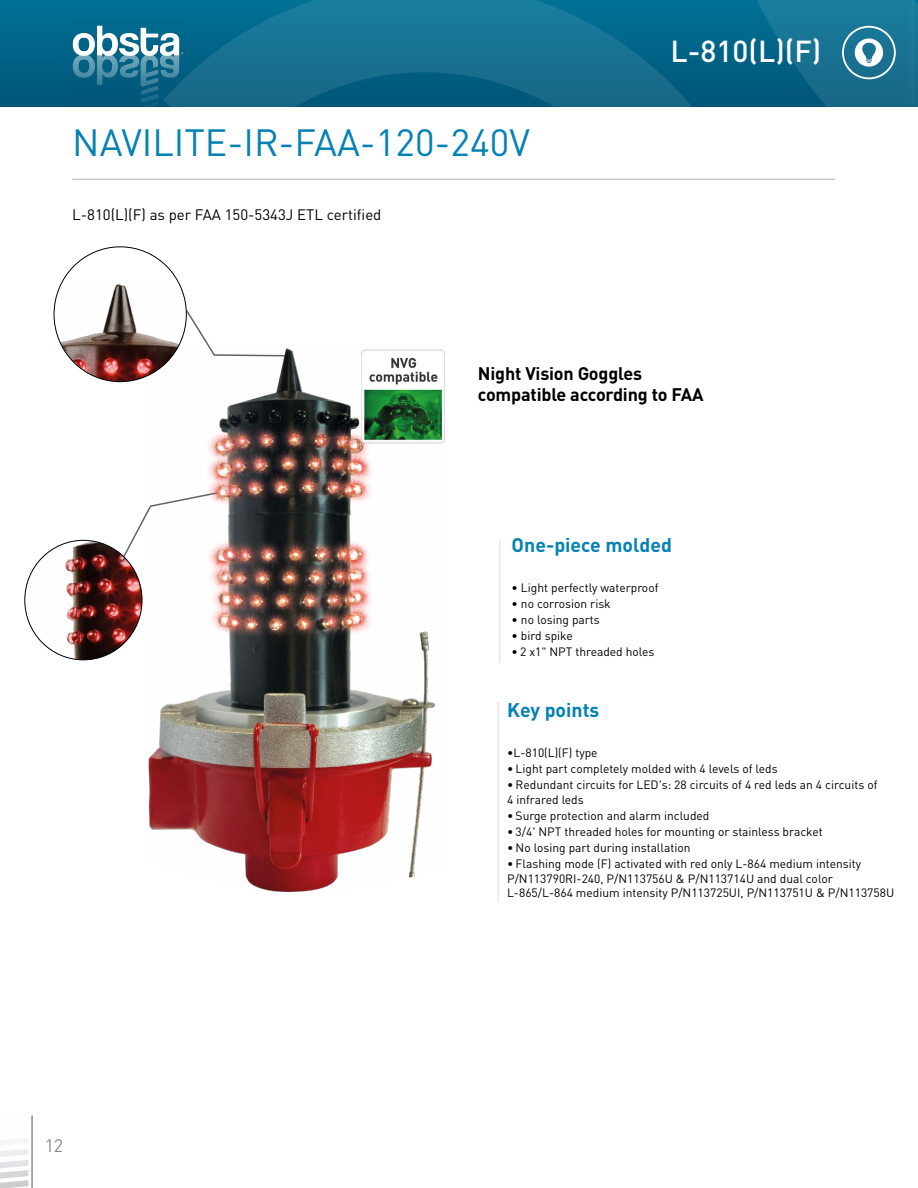
<style>
.page{position:relative;width:918px;height:1188px;background:#fff}
.page>*{position:absolute;margin:0;border:0;box-sizing:border-box;transform-origin:0 0}
.t1{font:37.5px "DIN Pro";color:#0582b3}
.t2{font:500 30px "DIN Pro";color:#fff}
.t3{font:700 19.5px "DIN Pro";color:#0582b3}
.t4{font:700 18px/21.6px "DIN Pro";letter-spacing:-.01em;color:#000}
.t5{font:18px "DIN Pro";color:#646363}
.t6{font:15px "DIN Pro";color:#000}
.t7{font:12px/14.4px "DIN Pro";color:#000}
</style>
<div class="page">
<div style="left:0;top:0;width:915px;height:106px;background:linear-gradient(to bottom,#007195,#005679)"></div>
<img style="left:69px;top:20px;width:69px;height:87px">
<hr style="left:31px;top:1116px;width:2px;height:72px;background:#646363">
<svg style="left:0;top:1149px;width:28px;height:39px"></svg>
<svg style="left:138px;top:0;width:563px;height:179px"></svg>
<svg style="left:701px;top:0;width:141px;height:180px"></svg>
<svg style="left:196px;top:324px;width:15px;height:24px"></svg>
<hr style="left:499px;top:540px;width:1px;height:123px;background:#000">
<hr style="left:72px;top:179px;width:763px;height:1px;background:#c6c6c6">
<img style="left:25px;top:540px;width:117px;height:120px">
<img style="left:54px;top:281px;width:132px;height:101px">
<img style="left:142px;top:348px;width:303px;height:544px">
<hr style="left:497px;top:702px;width:2px;height:200px;background:#000">
<svg style="left:842px;top:0;width:76px;height:107px;background:#2e7f9c"></svg>
<h1 class="t1" style="left:72px;top:117px;width:459px">NAVILITE-IR-FAA-120-240V</h1>
<p class="t6" style="left:72px;top:204px;width:311px">L-810(L)(F) as per FAA 150-5343J ETL certified</p>
<h2 class="t2" style="left:671px;top:30px;width:152px">L-810(L)(F)</h2>
<h3 class="t4" style="left:478px;top:362px;width:227px">Night Vision Goggles compatible according to FAA</h3>
<h3 class="t3" style="left:512px;top:532px;width:162px">One-piece molded</h3>
<p class="t7" style="left:512px;top:580px;width:148px">• Light perfectly waterproof</p>
<p class="t7" style="left:512px;top:596px;width:101px">• no corrosion risk</p>
<p class="t7" style="left:512px;top:612px;width:90px">• no losing parts</p>
<p class="t7" style="left:512px;top:628px;width:63px">• bird spike</p>
<p class="t7" style="left:512px;top:644px;width:144px">• 2 x1" NPT threaded holes</p>
<h3 class="t3" style="left:507px;top:697px;width:94px">Key points</h3>
<p class="t7" style="left:507px;top:745px;width:92px">•L-810(L)(F) type</p>
<p class="t7" style="left:507px;top:761px;width:272px">• Light part completely molded with 4 levels of leds</p>
<p class="t7" style="left:507px;top:777px;width:372px">• Redundant circuits for LED's: 28 circuits of 4 red leds an 4 circuits of<br>4 infrared leds</p>
<p class="t7" style="left:507px;top:808px;width:204px">• Surge protection and alarm included</p>
<p class="t7" style="left:507px;top:824px;width:317px">• 3/4' NPT threaded holes for mounting or stainless bracket</p>
<p class="t7" style="left:507px;top:840px;width:185px">• No losing part during installation</p>
<p class="t7" style="left:507px;top:856px;width:389px">• Flashing mode (F) activated with red only L-864 medium intensity<br>P/N113790RI-240, P/N113756U &amp; P/N113714U and dual color<br>L-865/L-864 medium intensity P/N113725UI, P/N113751U &amp; P/N113758U</p>
<h3 class="t5" style="left:44px;top:1133px;width:21px">12</h3>
</div>
